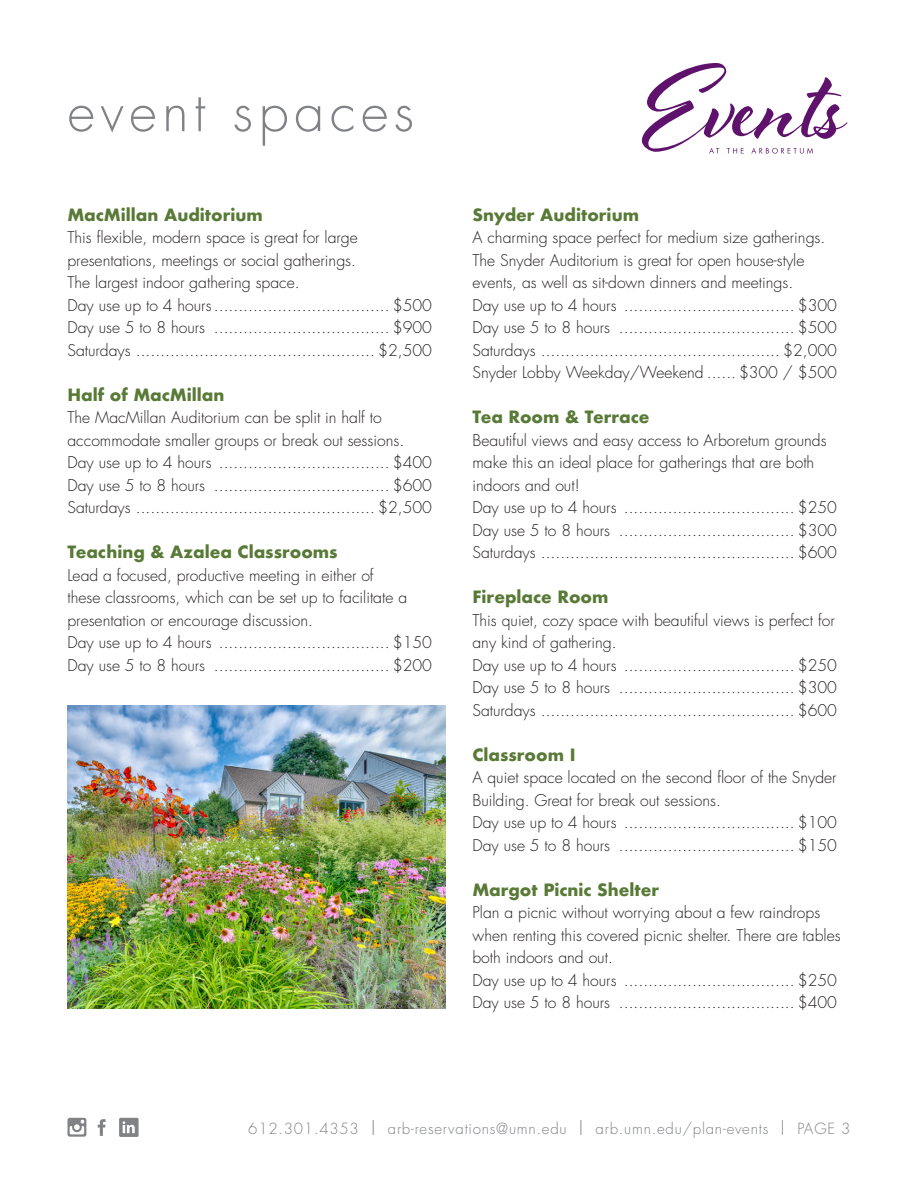
<style>
.page{position:relative;width:918px;height:1188px;background:#fff}
.page>*{position:absolute;margin:0;border:0;box-sizing:border-box;transform-origin:0 0}
.t1{font:300 54px "Futura";letter-spacing:.1em;color:#808285}
.t2{font:700 16.5px "Futura";color:#587a36}
.t3{font:300 15.75px/22.5px "Futura";color:#231f20}
.t4{font:300 15px "Futura";letter-spacing:.05em;color:#808285}
.s1{font-size:18px}
</style>
<div class="page">
<svg style="left:98px;top:1119px;width:8px;height:17px"></svg>
<svg style="left:67px;top:1118px;width:19px;height:19px"></svg>
<div style="left:119px;top:1118px;width:20px;height:19px;background:#808285;border-radius:2px"></div>
<svg style="left:123px;top:1121px;width:12px;height:12px"></svg>
<svg style="left:642px;top:63px;width:206px;height:91px"></svg>
<img style="left:68px;top:705px;width:378px;height:304px">
<h1 class="t1" style="left:68px;top:77px;width:348px">event spaces</h1>
<p class="t2" style="left:68px;top:202px;width:197px">MacMillan Auditorium</p>
<p class="t3" style="left:68px;top:226px;width:366px">This flexible, modern space is great for large presentations, meetings or social gatherings.<br>The largest indoor gathering space.<br>Day use up to 4 hours.................................... $500<br>Day use 5 to 8 hours .................................... $900<br>Saturdays ................................................. $2,500</p>
<p class="t2" style="left:68px;top:382px;width:158px">Half of MacMillan</p>
<p class="t3" style="left:68px;top:406px;width:366px">The MacMillan Auditorium can be split in half to accommodate smaller groups or break out sessions.<br>Day use up to 4 hours ................................... $400<br>Day use 5 to 8 hours .................................... $600<br>Saturdays ................................................. $2,500</p>
<p class="t2" style="left:68px;top:540px;width:272px">Teaching &amp; Azalea Classrooms</p>
<p class="t3" style="left:68px;top:564px;width:366px">Lead a focused, productive meeting in either of<br>these classrooms, which can be set up to facilitate a presentation or encourage discussion.<br>Day use up to 4 hours ................................... $150<br>Day use 5 to 8 hours .................................... $200</p>
<p class="t2" style="left:472px;top:202px;width:168px">Snyder Auditorium</p>
<p class="t3" style="left:472px;top:226px;width:366px">A charming space perfect for medium size gatherings.<br>The Snyder Auditorium is great for open house-style events, as well as sit-down dinners and meetings.<br>Day use up to 4 hours ................................... $300<br>Day use 5 to 8 hours .................................... $500<br>Saturdays ................................................. $2,000<br>Snyder Lobby Weekday/Weekend ...... $300 / $500</p>
<p class="t2" style="left:473px;top:405px;width:179px">Tea Room &amp; Terrace</p>
<p class="t3" style="left:473px;top:429px;width:366px">Beautiful views and easy access to Arboretum grounds make this an ideal place for gatherings that are both indoors and out!<br>Day use up to 4 hours ................................... $250<br>Day use 5 to 8 hours .................................... $300<br>Saturdays .................................................... $600</p>
<p class="t2" style="left:473px;top:585px;width:137px">Fireplace Room</p>
<p class="t3" style="left:473px;top:609px;width:366px">This quiet, cozy space with beautiful views is perfect for any kind of gathering.<br>Day use up to 4 hours ................................... $250<br>Day use 5 to 8 hours .................................... $300<br>Saturdays .................................................... $600</p>
<p class="t2" style="left:473px;top:742px;width:105px">Classroom I</p>
<p class="t3" style="left:473px;top:766px;width:366px">A quiet space located on the second floor of the Snyder Building. Great for break out sessions.<br>Day use up to 4 hours ................................... $100<br>Day use 5 to 8 hours .................................... $150</p>
<p class="t2" style="left:473px;top:877px;width:188px">Margot Picnic Shelter</p>
<p class="t3" style="left:473px;top:901px;width:370px">Plan a picnic without worrying about a few raindrops when renting this covered picnic shelter. There are tables both indoors and out.<br>Day use up to 4 hours ................................... $250<br>Day use 5 to 8 hours .................................... $400</p>
<p class="t4" style="left:248px;top:1119px;width:604px">612.301.4353 <span class="s1">|</span> arb-reservations@umn.edu <span class="s1">|</span> arb.umn.edu/plan-events <span class="s1">|</span> PAGE 3</p>
</div>
